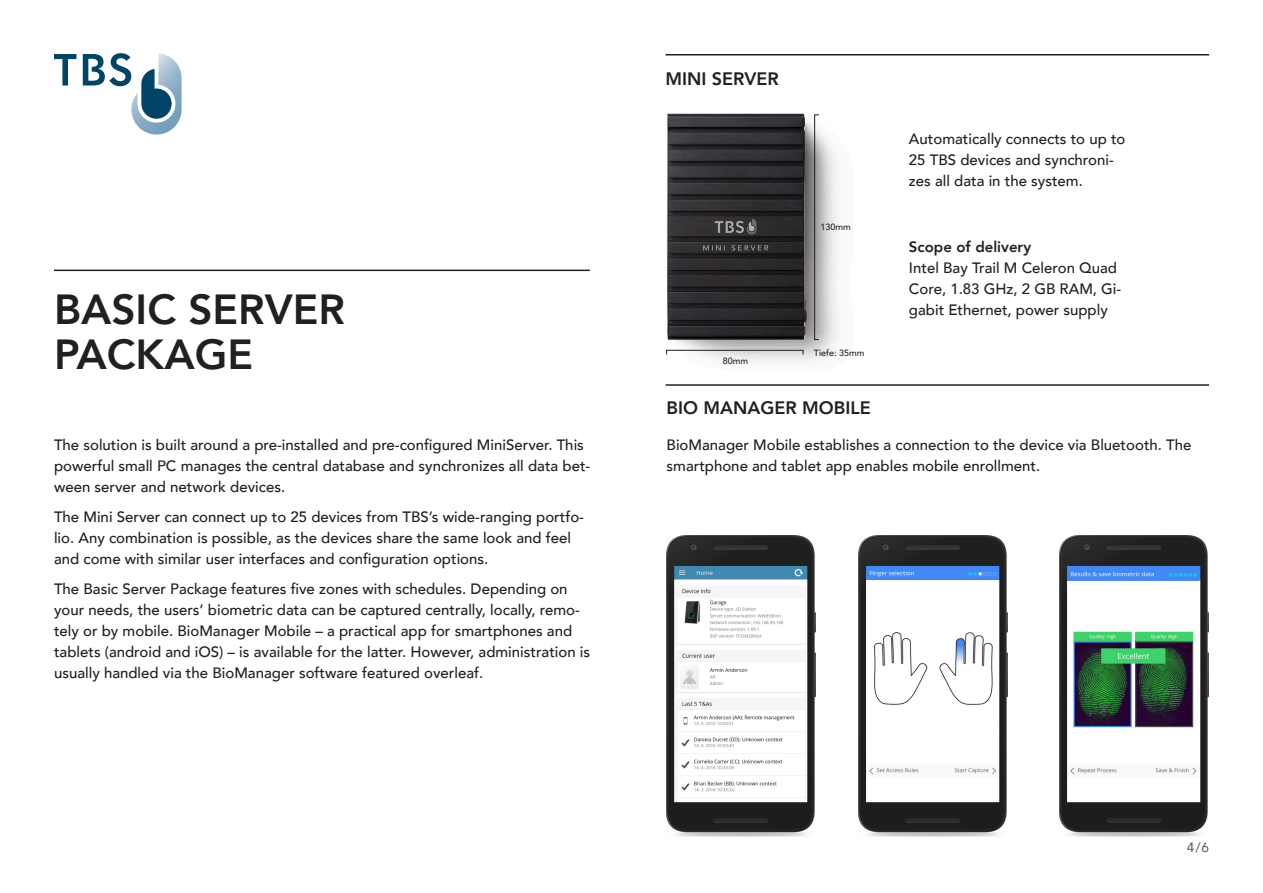
<style>
.page{position:relative;width:1263px;height:893px;background:#fff}
.page>*{position:absolute;margin:0;border:0;box-sizing:border-box;transform-origin:0 0}
.t1{font:800 42px/45px "Avenir";color:#231f20}
.Text_q{font:800 18px "Avenir";color:#231f20}
.Small_Title{font:800 18px "Avenir";color:#231f20}
.Text_q-2{font:500 15px/21px "Avenir";color:#231f20}
.t2{font:500 13.5px "Avenir";color:#636366}
.Text_Small{font:500 9px "Avenir";color:#231f20}
.s1{font-weight:800}
</style>
<div class="page">
<svg style="left:54px;top:53px;width:128px;height:82px"></svg>
<hr style="left:54px;top:270px;width:536px;height:1px;background:#231f20">
<img style="left:1060px;top:535px;width:148px;height:302px">
<img style="left:859px;top:535px;width:148px;height:302px">
<img style="left:666px;top:535px;width:149px;height:302px">
<hr style="left:666px;top:54px;width:543px;height:2px;background:#231f20">
<hr style="left:666px;top:384px;width:543px;height:2px;background:#231f20">
<img style="left:666px;top:113px;width:172px;height:249px">
<div style="left:666px;top:350px;width:137px;height:5px;border:1px solid #231f20"></div>
<div style="left:814px;top:114px;width:5px;height:226px;border:1px solid #231f20"></div>
<p class="t1" style="left:54px;top:287px;width:292px">BASIC SERVER<br>PACKAGE</p>
<p class="Text_q-2" style="left:54px;top:433px;width:538px">The solution is built around a pre-installed and pre-configured MiniServer. This powerful small PC manages the central database and synchronizes all data bet&shy;ween server and network devices.</p>
<p class="Text_q-2" style="left:54px;top:505px;width:531px">The Mini Server can connect up to 25 devices from TBS’s wide-ranging portfo&shy;lio. Any combination is possible, as the devices share the same look and feel and come with similar user interfaces and configuration options.</p>
<p class="Text_q-2" style="left:54px;top:577px;width:538px">The Basic Server Package features five zones with schedules. Depending on your needs, the users’ biometric data can be captured centrally, locally, remo&shy;tely or by mobile. BioManager Mobile – a practical app for smartphones and tablets (android and iOS) – is available for the latter. However, administration is usually handled via the BioManager software featured overleaf.</p>
<p class="Small_Title" style="left:666px;top:64px;width:115px">MINI SERVER</p>
<p class="Text_Small" style="left:723px;top:353px;width:27px">80mm</p>
<p class="Text_Small" style="left:820px;top:219px;width:32px">130mm</p>
<p class="Text_Small" style="left:814px;top:345px;width:52px">Tiefe: 35mm</p>
<p class="Text_q-2" style="left:909px;top:127px;width:218px">Automatically connects to up to<br>25 TBS devices and synchroni&shy;zes all data in the system.</p>
<p class="Text_q-2" style="left:909px;top:235px;width:214px"><span class="s1">Scope of delivery<br></span>Intel Bay Trail M Celeron Quad<br>Core, 1.83 GHz, 2 GB RAM, Gi&shy;gabit Ethernet, power supply</p>
<p class="Text_q" style="left:666px;top:394px;width:206px">BIO MANAGER MOBILE</p>
<p class="Text_q-2" style="left:666px;top:433px;width:526px">BioManager Mobile establishes a connection to the device via Bluetooth. The smartphone and tablet app enables mobile enrollment.</p>
<p class="t2" style="left:1187px;top:836px;width:24px">4/6</p>
</div>
